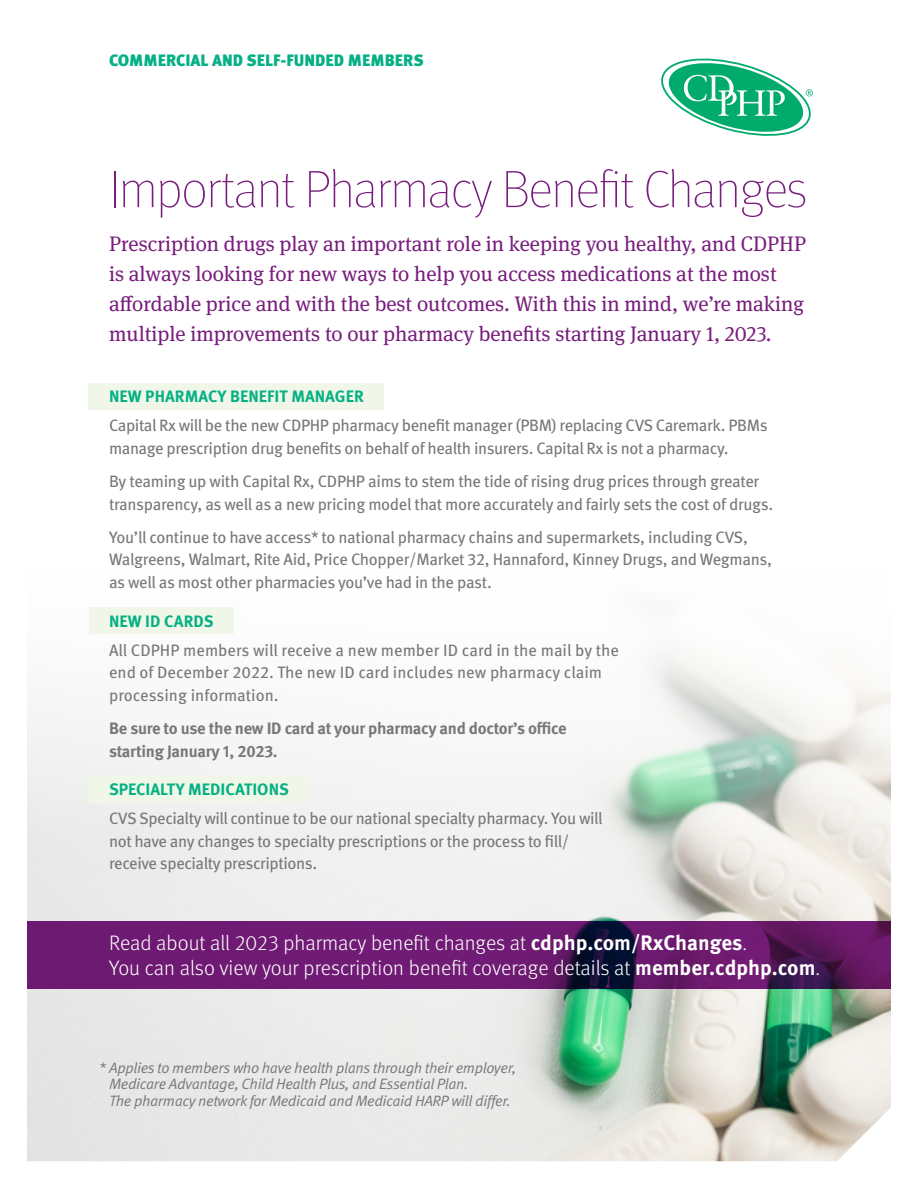
<style>
.page{position:relative;width:918px;height:1188px;background:#fff}
.page>*{position:absolute;margin:0;border:0;box-sizing:border-box;transform-origin:0 0}
.Large_purple_heading{font:100 52.5px "Meta Pro";letter-spacing:-.025em;color:#781d7d}
.Intro_paragraph{font:21px/30px "Meta Serif Pro";color:#781d7d}
.t1{font:300 21px/25.2px "Meta Pro";color:#fff}
.body{font:16.5px/22.5px "Meta Pro";letter-spacing:-.025em;color:#76787b}
.body-2{font:16.5px/22.5px "Meta Pro";color:#76787b}
.body-3{font:700 16.5px/22.5px "Meta Pro";letter-spacing:-.02em;color:#76787b}
.subhead{font:700 16.5px "Meta Pro";color:#05b085}
.t2{font:900 16.5px "Meta Pro";color:#05b085}
.body-4{font:italic 15px/16.5px "Meta Pro";letter-spacing:-.025em;color:#76787b}
.s1{font-weight:700}
</style>
<div class="page">
<img style="left:27px;top:607px;width:864px;height:554px">
<div style="left:89px;top:383px;width:295px;height:26px;background:#f1f7e8"></div>
<div style="left:89px;top:607px;width:144px;height:27px;background:#f1f7e8"></div>
<div style="left:89px;top:776px;width:220px;height:26px;background:#f1f7e8"></div>
<svg style="left:661px;top:59px;width:152px;height:77px"></svg>
<svg style="left:27px;top:921px;width:864px;height:67px;background:#631869"></svg>
<p class="t2" style="left:109px;top:48px;width:316px">COMMERCIAL AND SELF-FUNDED MEMBERS</p>
<p class="Large_purple_heading" style="left:109px;top:153px;width:700px">Important Pharmacy Benefit Changes</p>
<p class="Intro_paragraph" style="left:109px;top:227px;width:699px">Prescription drugs play an important role in keeping you healthy, and CDPHP is always looking for new ways to help you access medications at the most affordable price and with the best outcomes. With this in mind, we’re making multiple improvements to our pharmacy benefits starting January 1, 2023.</p>
<p class="subhead" style="left:109px;top:384px;width:256px">NEW PHARMACY BENEFIT MANAGER</p>
<p class="body" style="left:109px;top:413px;width:660px">Capital Rx will be the new CDPHP pharmacy benefit manager (PBM) replacing CVS Caremark. PBMs manage prescription drug benefits on behalf of health insurers. Capital Rx is not a pharmacy.</p>
<p class="body" style="left:109px;top:469px;width:666px">By teaming up with Capital Rx, CDPHP aims to stem the tide of rising drug prices through greater transparency, as well as a new pricing model that more accurately and fairly sets the cost of drugs.</p>
<p class="body" style="left:109px;top:525px;width:664px">You’ll continue to have access* to national pharmacy chains and supermarkets, including CVS,<br>Walgreens, Walmart, Rite Aid, Price Chopper/Market 32, Hannaford, Kinney Drugs, and Wegmans, as well as most other pharmacies you’ve had in the past.</p>
<p class="subhead" style="left:109px;top:608px;width:106px">NEW ID CARDS</p>
<p class="body-2" style="left:109px;top:638px;width:512px">All CDPHP members will receive a new member ID card in the mail by the end of December 2022. The new ID card includes new pharmacy claim processing information.</p>
<p class="body-3" style="left:109px;top:716px;width:459px">Be sure to use the new ID card at your pharmacy and doctor’s office starting January 1, 2023.</p>
<p class="subhead" style="left:109px;top:777px;width:181px">SPECIALTY MEDICATIONS</p>
<p class="body" style="left:109px;top:806px;width:495px">CVS Specialty will continue to be our national specialty pharmacy. You will not have any changes to specialty prescriptions or the process to fill/ receive specialty prescriptions.</p>
<p class="t1" style="left:109px;top:929px;width:713px">Read about all 2023 pharmacy benefit changes at <span class="s1">cdphp.com/RxChanges</span>.<br>You can also view your prescription benefit coverage details at <span class="s1">member.cdphp.com</span>.</p>
<p class="body-4" style="left:109px;top:1058px;width:409px;text-indent:-10px">* Applies to members who have health plans through their employer,<br>Medicare Advantage, Child Health Plus, and Essential Plan.<br>The pharmacy network for Medicaid and Medicaid HARP will differ.</p>
</div>
